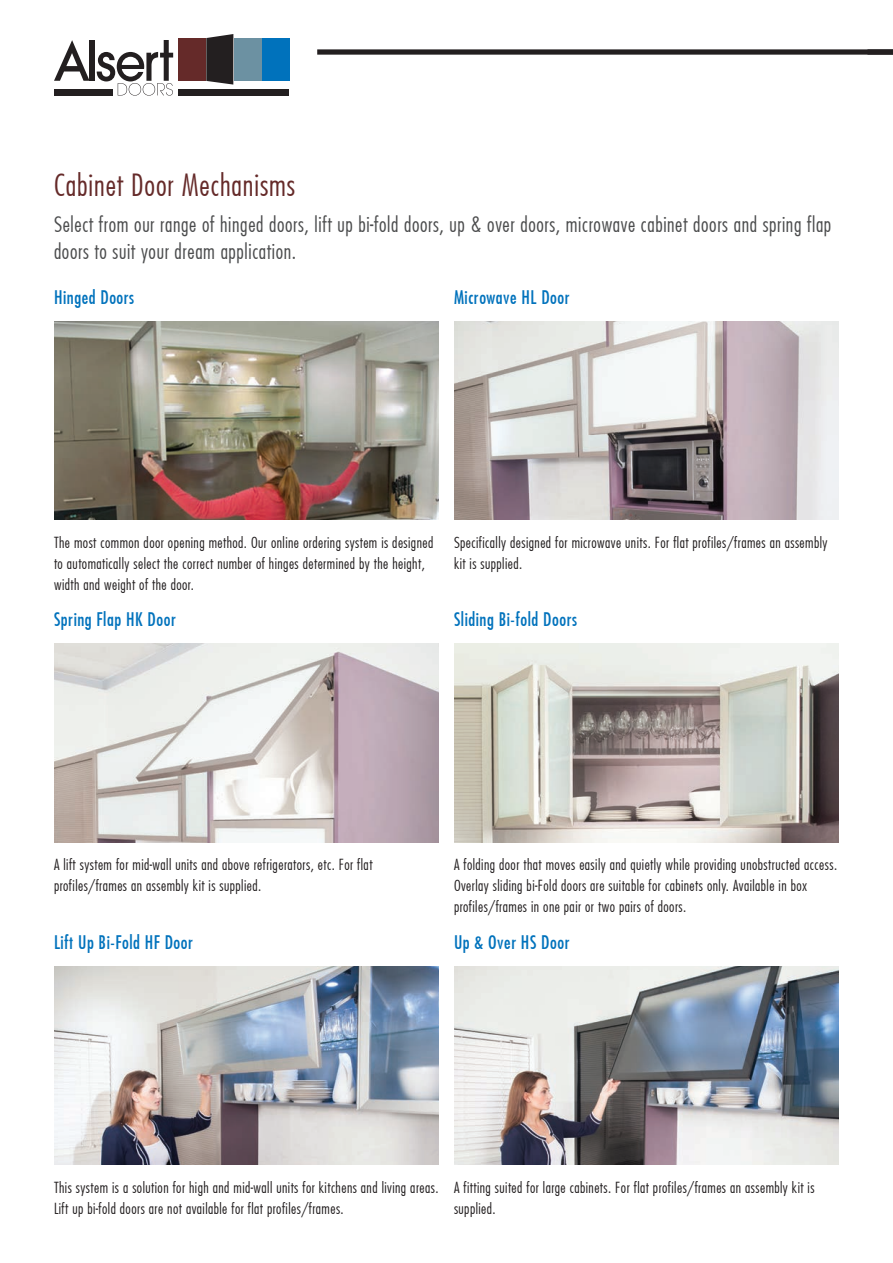
<style>
.page{position:relative;width:893px;height:1263px;background:#fff}
.page>*{position:absolute;margin:0;border:0;box-sizing:border-box;transform-origin:0 0}
.t1{font:300 condensed 30px "Futura";letter-spacing:.03em;color:#652a29}
.t2{font:300 condensed 21px/27px "Futura";letter-spacing:.03em;color:#4b4c4d}
.t3{font:18px "Futura Condensed";letter-spacing:.03em;color:#0072bc}
.t4{font:300 condensed 15px/21px "Futura";letter-spacing:.03em;color:#231f20}
</style>
<div class="page">
<img style="left:54px;top:321px;width:385px;height:198px">
<img style="left:454px;top:321px;width:385px;height:198px">
<img style="left:54px;top:643px;width:385px;height:199px">
<img style="left:454px;top:966px;width:385px;height:198px">
<img style="left:54px;top:966px;width:385px;height:198px">
<img style="left:454px;top:643px;width:385px;height:199px">
<svg style="left:54px;top:40px;width:36px;height:41px"></svg>
<div style="left:90px;top:40px;width:5px;height:41px;background:#231f20"></div>
<div style="left:178px;top:89px;width:111px;height:6px;background:#231f20"></div>
<div style="left:54px;top:89px;width:58px;height:6px;background:#231f20"></div>
<svg style="left:97px;top:40px;width:76px;height:56px"></svg>
<div style="left:178px;top:38px;width:27px;height:43px;background:#652a29"></div>
<svg style="left:206px;top:34px;width:27px;height:51px"></svg>
<div style="left:234px;top:38px;width:27px;height:43px;background:#6c91a2"></div>
<div style="left:262px;top:38px;width:27px;height:43px;background:#0072bc"></div>
<div style="left:317px;top:49px;width:576px;height:6px;background:#231f20"></div>
<h1 class="t1" style="left:54px;top:167px;width:243px">Cabinet Door Mechanisms</h1>
<h2 class="t2" style="left:54px;top:210px;width:779px">Select from our range of hinged doors, lift up bi-fold doors, up &amp; over doors, microwave cabinet doors and spring flap doors to suit your dream application.</h2>
<p class="t3" style="left:54px;top:286px;width:82px">Hinged Doors</p>
<p class="t3" style="left:454px;top:286px;width:117px">Microwave HL Door</p>
<p class="t4" style="left:54px;top:531px;width:381px">The most common door opening method. Our online ordering system is designed to automatically select the correct number of hinges determined by the height, width and weight of the door.</p>
<p class="t3" style="left:54px;top:608px;width:123px">Spring Flap HK Door</p>
<p class="t4" style="left:454px;top:531px;width:375px">Specifically designed for microwave units. For flat profiles/frames an assembly kit is supplied.</p>
<p class="t3" style="left:454px;top:608px;width:125px">Sliding Bi-fold Doors</p>
<p class="t4" style="left:54px;top:854px;width:320px">A lift system for mid-wall units and above refrigerators, etc. For flat profiles/frames an assembly kit is supplied.</p>
<p class="t3" style="left:54px;top:930px;width:141px">Lift Up Bi-Fold HF Door</p>
<p class="t4" style="left:454px;top:854px;width:385px">A folding door that moves easily and quietly while providing unobstructed access.<br>Overlay sliding bi-Fold doors are suitable for cabinets only. Available in box profiles/frames in one pair or two pairs of doors.</p>
<p class="t3" style="left:454px;top:930px;width:117px">Up &amp; Over HS Door</p>
<p class="t4" style="left:54px;top:1176px;width:386px">This system is a solution for high and mid-wall units for kitchens and living areas.<br>Lift up bi-fold doors are not available for flat profiles/frames.</p>
<p class="t4" style="left:454px;top:1176px;width:362px">A fitting suited for large cabinets. For flat profiles/frames an assembly kit is supplied.</p>
</div>
